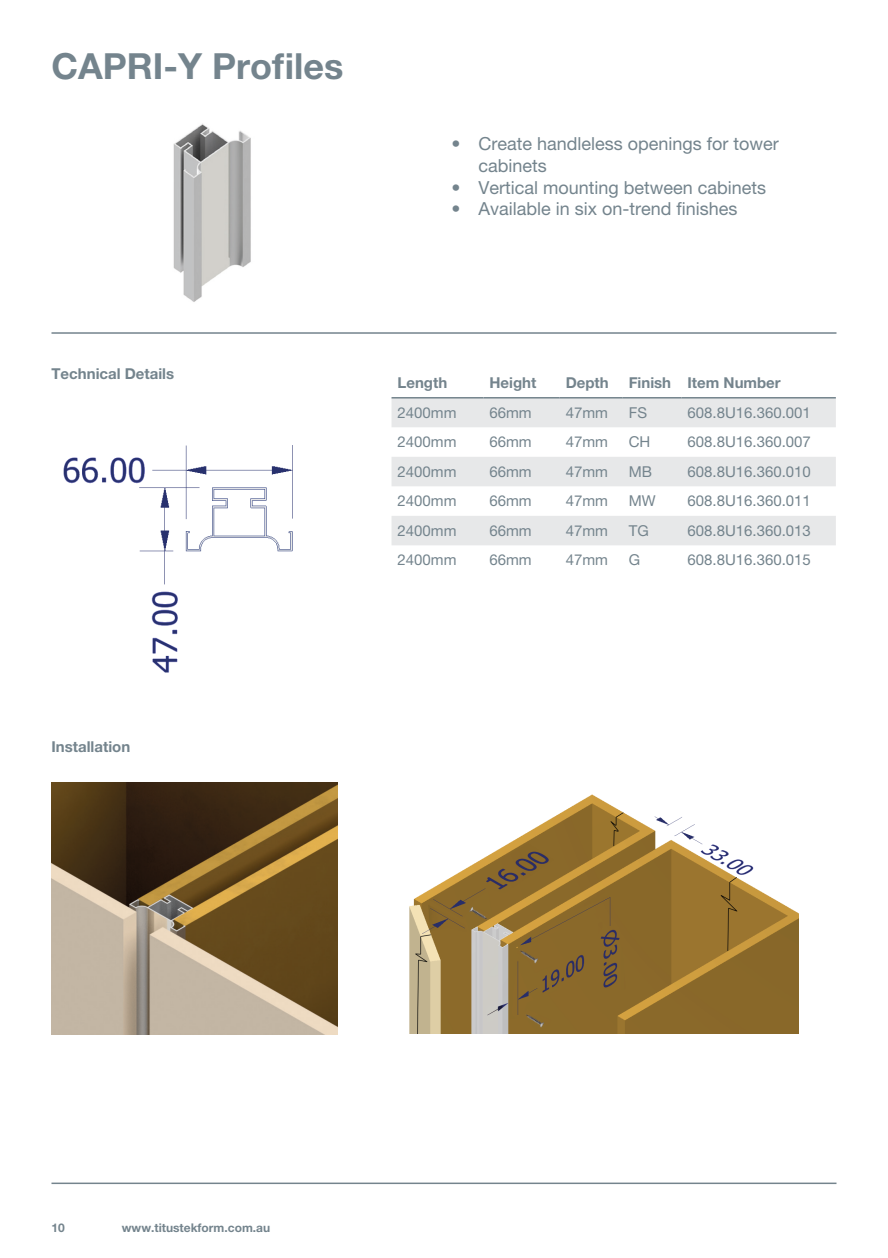
<style>
.page{position:relative;width:888px;height:1258px;background:#fff}
.page>*{position:absolute;margin:0;border:0;box-sizing:border-box;transform-origin:0 0}
.t1{font:700 36px "Helvetica Neue LT Pro";color:#74848d}
.t2{font:18px/21.6px "Helvetica Neue LT Pro";color:#74848d}
.t3{font:15px "Helvetica Neue LT Pro";color:#74848d}
.t4{font:700 15px "Helvetica Neue LT Pro";color:#74848d}
.t5{font:700 12px "Helvetica Neue LT Pro";color:#74848d}
</style>
<div class="page">
<hr style="left:51px;top:1182px;width:785px;height:2px;background:#74848d">
<hr style="left:51px;top:332px;width:785px;height:2px;background:#74848d">
<img style="left:173px;top:123px;width:78px;height:179px">
<div style="left:391px;top:398px;width:445px;height:29px;background:#e7e8e9"></div>
<svg style="left:391px;top:457px;width:445px;height:88px"></svg>
<hr style="left:391px;top:397px;width:92px;height:1px;background:#74848d">
<hr style="left:483px;top:397px;width:77px;height:1px;background:#74848d">
<hr style="left:560px;top:397px;width:63px;height:1px;background:#74848d">
<hr style="left:623px;top:397px;width:58px;height:1px;background:#74848d">
<hr style="left:681px;top:397px;width:155px;height:1px;background:#74848d">
<img style="left:63px;top:445px;width:230px;height:228px">
<img style="left:51px;top:783px;width:286px;height:251px">
<img style="left:409px;top:794px;width:389px;height:239px">
<p class="t1" style="left:51px;top:44px;width:293px">CAPRI-Y Profiles</p>
<p class="t2" style="left:478px;top:133px;width:302px;text-indent:-27px">• Create handleless openings for tower cabinets</p>
<p class="t2" style="left:451px;top:176px;width:316px">• Vertical mounting between cabinets</p>
<p class="t2" style="left:451px;top:198px;width:288px">• Available in six on-trend finishes</p>
<p class="t4" style="left:51px;top:364px;width:124px">Technical Details</p>
<p class="t4" style="left:397px;top:374px;width:51px">Length</p>
<p class="t4" style="left:489px;top:374px;width:48px">Height</p>
<p class="t4" style="left:566px;top:374px;width:45px">Depth</p>
<p class="t4" style="left:629px;top:374px;width:44px">Finish</p>
<p class="t4" style="left:687px;top:374px;width:95px">Item Number</p>
<p class="t3" style="left:397px;top:404px;width:60px">2400mm</p>
<p class="t3" style="left:489px;top:404px;width:44px">66mm</p>
<p class="t3" style="left:566px;top:404px;width:44px">47mm</p>
<p class="t3" style="left:629px;top:404px;width:20px">FS</p>
<p class="t3" style="left:687px;top:404px;width:125px">608.8U16.360.001</p>
<p class="t3" style="left:397px;top:433px;width:60px">2400mm</p>
<p class="t3" style="left:489px;top:433px;width:44px">66mm</p>
<p class="t3" style="left:566px;top:433px;width:44px">47mm</p>
<p class="t3" style="left:629px;top:433px;width:23px">CH</p>
<p class="t3" style="left:687px;top:433px;width:125px">608.8U16.360.007</p>
<p class="t3" style="left:397px;top:463px;width:60px">2400mm</p>
<p class="t3" style="left:489px;top:463px;width:44px">66mm</p>
<p class="t3" style="left:566px;top:463px;width:44px">47mm</p>
<p class="t3" style="left:629px;top:463px;width:25px">MB</p>
<p class="t3" style="left:687px;top:463px;width:125px">608.8U16.360.010</p>
<p class="t3" style="left:397px;top:492px;width:60px">2400mm</p>
<p class="t3" style="left:489px;top:492px;width:44px">66mm</p>
<p class="t3" style="left:566px;top:492px;width:44px">47mm</p>
<p class="t3" style="left:629px;top:492px;width:28px">MW</p>
<p class="t3" style="left:687px;top:492px;width:125px">608.8U16.360.011</p>
<p class="t3" style="left:397px;top:522px;width:60px">2400mm</p>
<p class="t3" style="left:489px;top:522px;width:44px">66mm</p>
<p class="t3" style="left:566px;top:522px;width:44px">47mm</p>
<p class="t3" style="left:629px;top:522px;width:21px">TG</p>
<p class="t3" style="left:687px;top:522px;width:125px">608.8U16.360.013</p>
<p class="t3" style="left:397px;top:551px;width:60px">2400mm</p>
<p class="t3" style="left:489px;top:551px;width:44px">66mm</p>
<p class="t3" style="left:566px;top:551px;width:44px">47mm</p>
<p class="t3" style="left:629px;top:551px;width:13px">G</p>
<p class="t3" style="left:687px;top:551px;width:125px">608.8U16.360.015</p>
<p class="t4" style="left:51px;top:737px;width:80px">Installation</p>
<p class="t5" style="left:51px;top:1220px;width:15px">10</p>
<p class="t5" style="left:122px;top:1220px;width:150px">www.titustekform.com.au</p>
</div>
